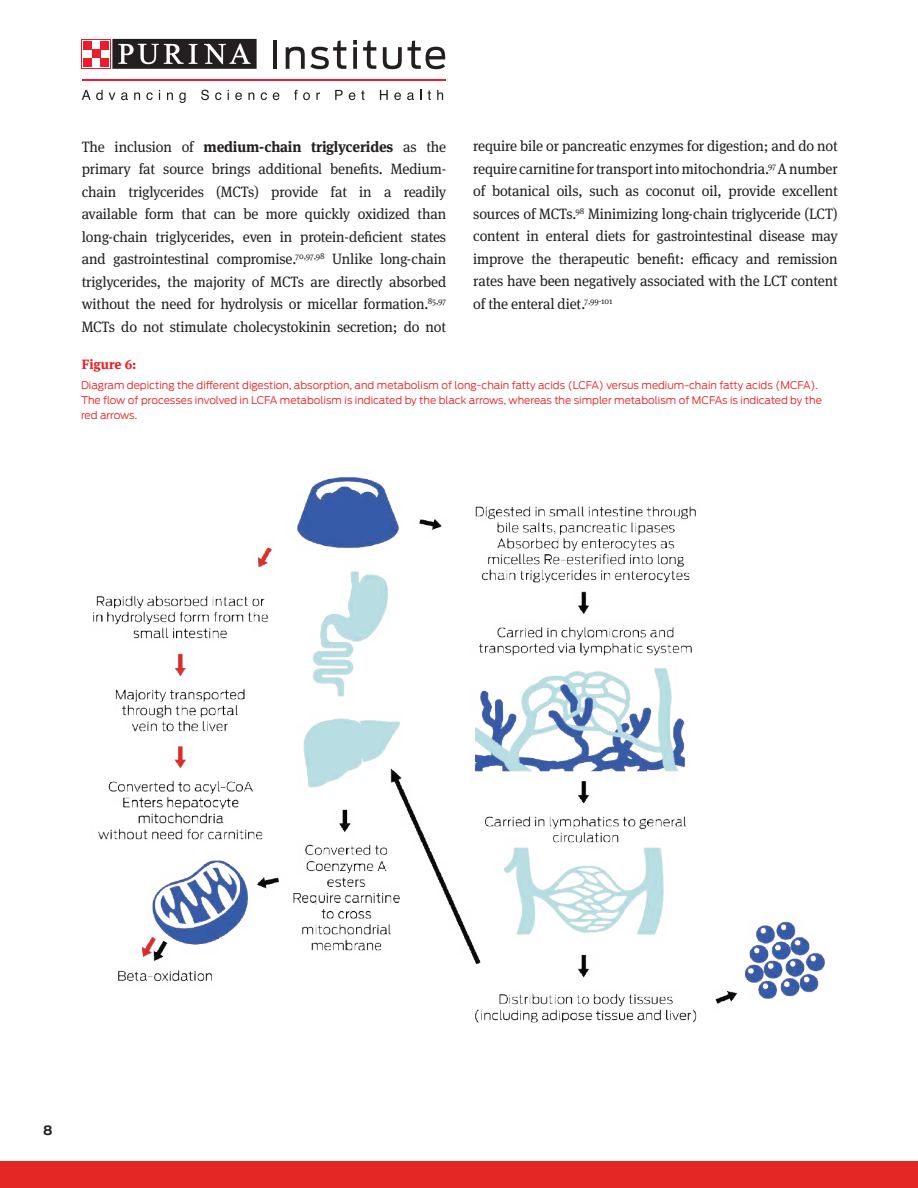
<style>
.page{position:relative;width:918px;height:1188px;background:#fff}
.page>*{position:absolute;margin:0;border:0;box-sizing:border-box;transform-origin:0 0}
.t1{font:15px/22.5px "Meta Serif Pro";letter-spacing:-.01em;color:#231f20;text-align:justify}
.t2{font:700 13.5px "Meta Serif Pro";letter-spacing:-.005em;color:#ee1d23}
.t3{font:700 12.75px "Antenna";color:#231f20}
.t4{font:300 10.5px/15px "Antenna";color:#ee1d23}
.s1{font-weight:700}
</style>
<div class="page">
<div style="left:0;top:1161px;width:918px;height:27px;background:#e22725"></div>
<hr style="left:82px;top:79px;width:364px;height:2px;background:#ee1b2c">
<hr style="left:273px;top:40px;width:4px;height:29px;background:#231f20">
<svg style="left:286px;top:40px;width:60px;height:29px"></svg>
<svg style="left:353px;top:47px;width:4px;height:22px"></svg>
<svg style="left:353px;top:40px;width:4px;height:5px"></svg>
<svg style="left:363px;top:40px;width:13px;height:29px"></svg>
<svg style="left:383px;top:47px;width:19px;height:22px"></svg>
<svg style="left:408px;top:40px;width:37px;height:29px"></svg>
<svg style="left:112px;top:38px;width:145px;height:1px"></svg>
<div style="left:112px;top:39px;width:145px;height:30px;background:#231f20"></div>
<svg style="left:118px;top:44px;width:80px;height:20px"></svg>
<svg style="left:204px;top:43px;width:47px;height:21px"></svg>
<div style="left:84px;top:58px;width:8px;height:9px;background:#ee1b2c"></div>
<div style="left:101px;top:58px;width:8px;height:9px;background:#ee1b2c"></div>
<div style="left:92px;top:50px;width:9px;height:8px;background:#ee1b2c"></div>
<div style="left:84px;top:41px;width:8px;height:9px;background:#ee1b2c"></div>
<div style="left:101px;top:41px;width:8px;height:9px;background:#ee1b2c"></div>
<svg style="left:82px;top:90px;width:21px;height:10px"></svg>
<svg style="left:109px;top:93px;width:6px;height:7px"></svg>
<svg style="left:121px;top:92px;width:7px;height:8px"></svg>
<svg style="left:134px;top:92px;width:6px;height:8px"></svg>
<svg style="left:146px;top:92px;width:7px;height:8px"></svg>
<svg style="left:167px;top:92px;width:6px;height:8px"></svg>
<svg style="left:179px;top:92px;width:7px;height:11px"></svg>
<svg style="left:201px;top:90px;width:8px;height:10px"></svg>
<svg style="left:215px;top:92px;width:6px;height:8px"></svg>
<svg style="left:235px;top:92px;width:7px;height:8px"></svg>
<svg style="left:248px;top:92px;width:6px;height:8px"></svg>
<svg style="left:261px;top:92px;width:6px;height:8px"></svg>
<svg style="left:273px;top:92px;width:6px;height:8px"></svg>
<svg style="left:294px;top:90px;width:16px;height:10px"></svg>
<svg style="left:316px;top:92px;width:4px;height:8px"></svg>
<svg style="left:335px;top:90px;width:8px;height:10px"></svg>
<svg style="left:349px;top:92px;width:6px;height:8px"></svg>
<svg style="left:361px;top:91px;width:4px;height:9px"></svg>
<svg style="left:380px;top:90px;width:8px;height:10px"></svg>
<svg style="left:394px;top:92px;width:7px;height:8px"></svg>
<svg style="left:407px;top:92px;width:7px;height:8px"></svg>
<svg style="left:420px;top:90px;width:2px;height:10px"></svg>
<svg style="left:428px;top:91px;width:3px;height:9px"></svg>
<svg style="left:437px;top:90px;width:6px;height:10px"></svg>
<img style="left:93px;top:477px;width:732px;height:546px">
<p class="t1" style="left:82px;top:135px;width:366px">The inclusion of <span class="s1">medium-chain triglycerides</span> as the primary fat source brings additional benefits. Medium&shy;chain triglycerides (MCTs) provide fat in a readily available form that can be more quickly oxidized than long-chain triglycerides, even in protein-deficient states and gastrointestinal compromise.<sup>70,97,98</sup> Unlike long-chain triglycerides, the majority of MCTs are directly absorbed without the need for hydrolysis or micellar formation.<sup>85,97<br></sup>MCTs do not stimulate cholecystokinin secretion; do not</p>
<p class="t1" style="left:473px;top:134px;width:366px">require bile or pancreatic enzymes for digestion; and do not require carnitine for transport into mitochondria.<sup>97</sup> A number of botanical oils, such as coconut oil, provide excellent sources of MCTs.<sup>98</sup> Minimizing long-chain triglyceride (LCT) content in enteral diets for gastrointestinal disease may improve the therapeutic benefit: efficacy and remission rates have been negatively associated with the LCT content of the enteral diet.<sup>7,99-101</sup></p>
<p class="t2" style="left:82px;top:354px;width:56px">Figure 6:</p>
<p class="t4" style="left:81px;top:378px;width:742px">Diagram depicting the different digestion, absorption, and metabolism of long-chain fatty acids (LCFA) versus medium-chain fatty acids (MCFA).<br>The flow of processes involved in LCFA metabolism is indicated by the black arrows, whereas the simpler metabolism of MCFAs is indicated by the red arrows.</p>
<p class="t3" style="left:43px;top:1123px;width:11px">8</p>
</div>
